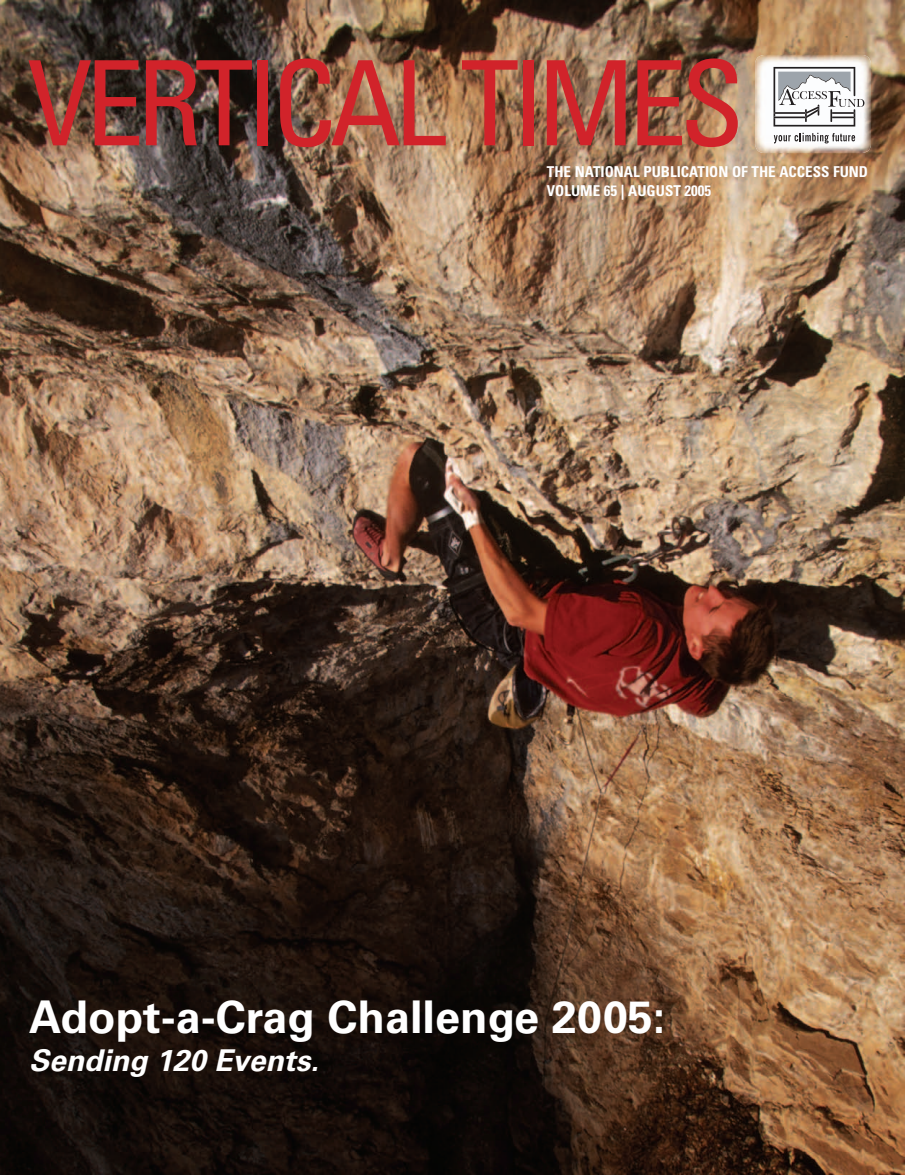
<style>
.page{position:relative;width:905px;height:1175px;background:#fff}
.page>*{position:absolute;margin:0;border:0;box-sizing:border-box;transform-origin:0 0}
.t1{font:condensed 117.75px "Univers LT Std";letter-spacing:-.065em;color:#d1232a}
.t2{font:700 45px "Univers LT Std";color:#fff}
.t3{font:italic 700 30px "Univers LT Std";color:#fff}
.t4{font:700 condensed 15px/19px "Univers LT Std";color:#fff}
</style>
<div class="page">
<img style="left:0;top:0;width:904px;height:1174px">
<img style="left:755px;top:55px;width:116px;height:98px">
<img style="left:773px;top:67px;width:82px;height:59px">
<img style="left:778px;top:72px;width:72px;height:3px">
<img style="left:773px;top:112px;width:32px;height:2px">
<img style="left:773px;top:116px;width:32px;height:2px">
<img style="left:805px;top:106px;width:14px;height:3px">
<img style="left:805px;top:109px;width:14px;height:9px">
<svg style="left:830px;top:109px;width:2px;height:13px"></svg>
<img style="left:778px;top:75px;width:72px;height:26px">
<img style="left:779px;top:89px;width:17px;height:16px">
<svg style="left:792px;top:91px;width:35px;height:8px"></svg>
<img style="left:828px;top:91px;width:12px;height:16px">
<svg style="left:838px;top:99px;width:26px;height:19px"></svg>
<svg style="left:773px;top:133px;width:82px;height:10px"></svg>
<h1 class="t1" style="left:27px;top:29px;width:719px">VERTICAL TIMES</h1>
<p class="t4" style="left:547px;top:162px;width:323px">THE NATIONAL PUBLICATION OF THE ACCESS FUND<br>VOLUME 65 | AUGUST 2005</p>
<h2 class="t2" style="left:29px;top:991px;width:637px">Adopt-a-Crag Challenge 2005:</h2>
<h3 class="t3" style="left:29px;top:1042px;width:291px">Sending 120 Events.</h3>
</div>
